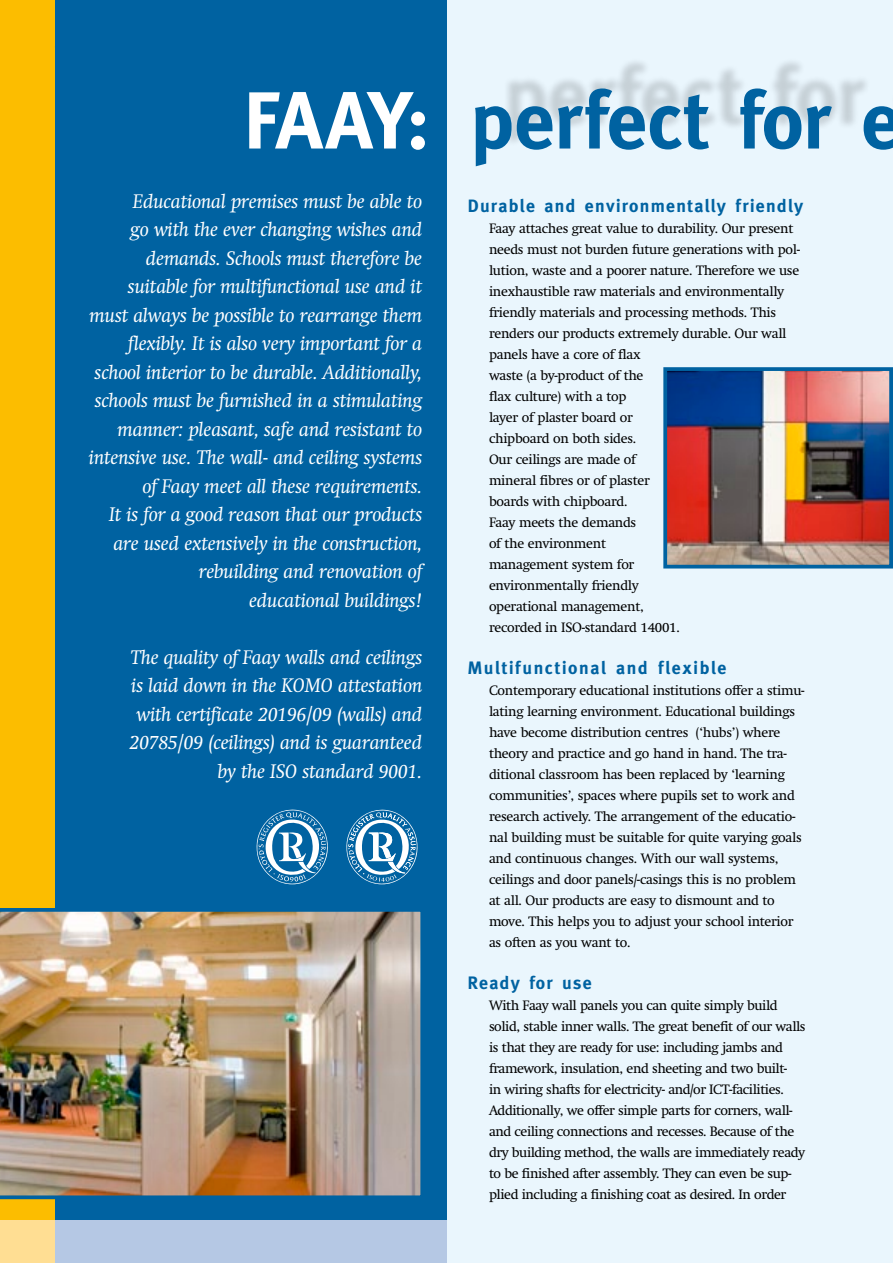
<style>
.page{position:relative;width:893px;height:1263px;background:#eaf6fd}
.page>*{position:absolute;margin:0;border:0;box-sizing:border-box;transform-origin:0 0}
.t1{font:700 81px "Meta";letter-spacing:-.005em;color:#0062a1}
.t2{font:italic 19.5px/28.5px "Swift";letter-spacing:-.005em;color:#fff;text-align:right}
.t3{font:700 18px "Meta";letter-spacing:.08em;color:#0062a1}
.t4{font:13.5px/21px "Swift";letter-spacing:-.02em;color:#000}
.s1{color:#fff}
</style>
<div class="page">
<div style="left:0;top:0;width:55px;height:1263px;background:#fcbd00"></div>
<div style="left:55px;top:0;width:391px;height:1220px;background:#0062a1"></div>
<div style="left:0;top:1220px;width:55px;height:43px;background:#ffde93"></div>
<div style="left:55px;top:1220px;width:391px;height:43px;background:#b5c8e4"></div>
<img style="left:0;top:908px;width:421px;height:291px">
<img style="left:668px;top:372px;width:220px;height:191px">
<div style="left:663px;top:367px;width:230px;height:201px;border:4px solid #0062a1"></div>
<div style="left:503px;top:56px;width:390px;height:91px;background:#000;opacity:.16"></div>
<svg style="left:346px;top:809px;width:72px;height:76px"></svg>
<svg style="left:256px;top:809px;width:72px;height:76px"></svg>
<h1 class="t1" style="left:244px;top:74px;width:660px"><span class="s1">FAAY:</span> perfect for e</h1>
<p class="t2" style="left:89px;top:187px;width:335px">Educational premises must be able to<br>go with the ever changing wishes and demands. Schools must therefore be suitable for multifunctional use and it must always be possible to rearrange them flexibly. It is also very important for a school interior to be durable. Additionally, schools must be furnished in a stimulating manner: pleasant, safe and resistant to intensive use. The wall- and ceiling systems of Faay meet all these requirements.<br>It is for a good reason that our products are used extensively in the construction, rebuilding and renovation of<br>educational buildings!</p>
<h2 class="t2" style="left:130px;top:643px;width:294px">The quality of Faay walls and ceilings is laid down in the KOMO attestation with certificate 20196/09 (walls) and 20785/09 (ceilings) and is guaranteed by the ISO standard 9001.</h2>
<h3 class="t3" style="left:468px;top:195px;width:337px">Durable and environmentally friendly</h3>
<p class="t4" style="left:489px;top:217px;width:313px">Faay attaches great value to durability. Our present needs must not burden future generations with pol&shy;lution, waste and a poorer nature. Therefore we use inexhaustible raw materials and environmentally friendly materials and processing methods. This renders our products extremely durable. Our wall panels have a core of flax<br>waste (a by-product of the<br>flax culture) with a top<br>layer of plaster board or<br>chipboard on both sides.<br>Our ceilings are made of<br>mineral fibres or of plaster<br>boards with chipboard.<br>Faay meets the demands<br>of the environment<br>management system for<br>environmentally friendly<br>operational management,<br>recorded in ISO-standard 14001.</p>
<h3 class="t3" style="left:468px;top:657px;width:260px">Multifunctional and flexible</h3>
<p class="t4" style="left:489px;top:679px;width:317px">Contemporary educational institutions offer a stimu&shy;lating learning environment. Educational buildings have become distribution centres (‘hubs’) where theory and practice and go hand in hand. The tra&shy;ditional classroom has been replaced by ‘learning communities’, spaces where pupils set to work and research actively. The arrangement of the educatio&shy;nal building must be suitable for quite varying goals and continuous changes. With our wall systems, ceilings and door panels/-casings this is no problem at all. Our products are easy to dismount and to move. This helps you to adjust your school interior as often as you want to.</p>
<h3 class="t3" style="left:468px;top:972px;width:126px">Ready for use</h3>
<p class="t4" style="left:489px;top:994px;width:318px">With Faay wall panels you can quite simply build solid, stable inner walls. The great benefit of our walls is that they are ready for use: including jambs and framework, insulation, end sheeting and two built-<br>in wiring shafts for electricity- and/or ICT-facilities.<br>Additionally, we offer simple parts for corners, wall&shy;and ceiling connections and recesses. Because of the dry building method, the walls are immediately ready to be finished after assembly. They can even be sup&shy;plied including a finishing coat as desired. In order</p>
</div>
